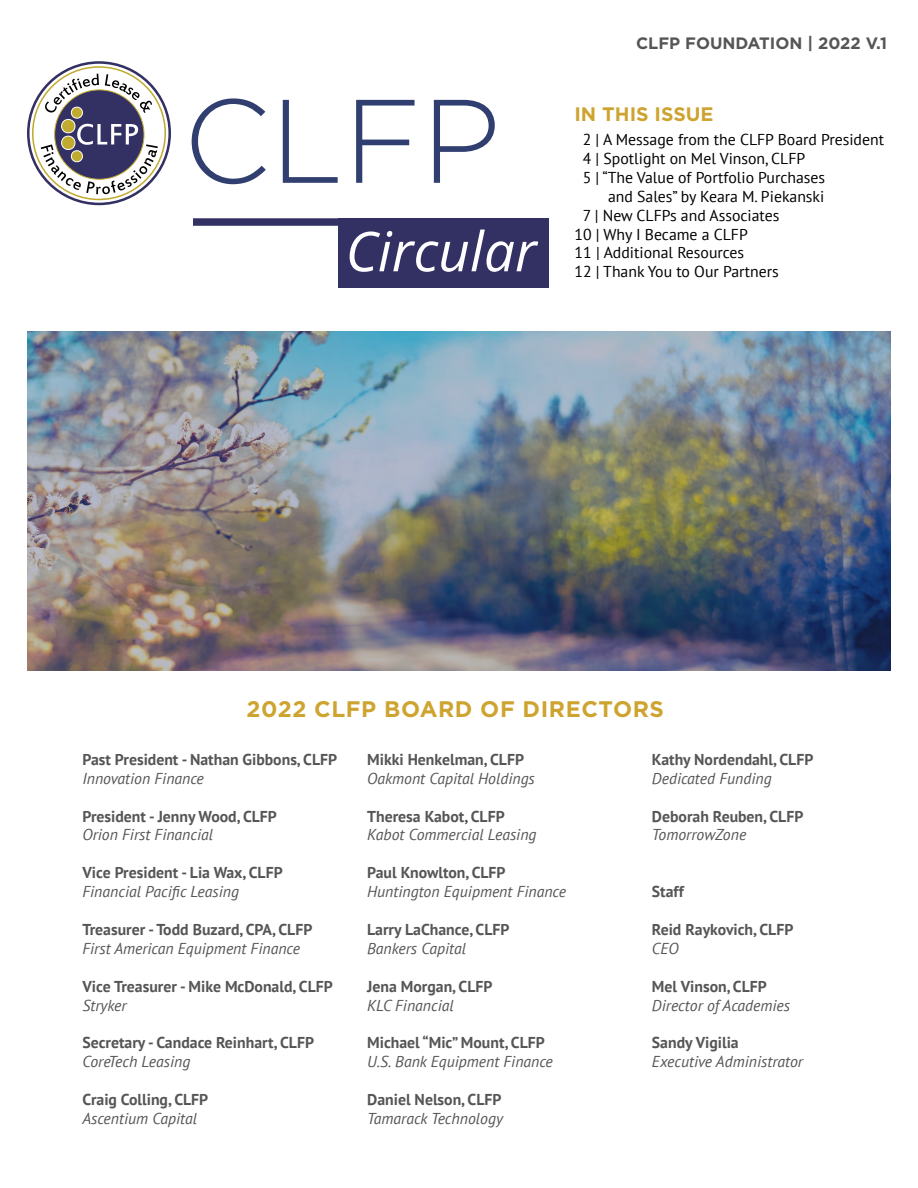
<style>
.page{position:relative;width:918px;height:1188px;background:#fff}
.page>*{position:absolute;margin:0;border:0;box-sizing:border-box;transform-origin:0 0}
.t1{font:300 118.5px "Gotham";color:#303f6f}
.t2{font:italic 54.9px "Open Sans";color:#fff}
.t3{font:700 22.5px "Gotham";letter-spacing:.025em;color:#cea430}
.t4{font:700 19.5px "Gotham";color:#cea430}
.t5{font:700 16.5px "Gotham";color:#555}
.t6{font:700 15.75px "PT Sans";color:#555}
.t7{font:italic 15.75px "PT Sans";color:#555}
.t8{font:15.75px "PT Sans";color:#000}
</style>
<div class="page">
<div style="left:339px;top:219px;width:210px;height:69px;background:#333064"></div>
<div style="left:193px;top:218px;width:356px;height:8px;background:#333064"></div>
<div style="left:27px;top:61px;width:144px;height:144px;border:3px solid #333064;border-radius:50%"></div>
<svg style="left:41px;top:74px;width:117px;height:120px"></svg>
<img style="left:27px;top:331px;width:864px;height:340px">
<h1 class="t1" style="left:183px;top:76px;width:319px">CLFP</h1>
<h2 class="t2" style="left:346px;top:214px;width:193px">Circular</h2>
<p class="t5" style="left:636px;top:33px;width:253px">CLFP FOUNDATION | 2022 V.1</p>
<p class="t4" style="left:574px;top:103px;width:141px">IN THIS ISSUE</p>
<p class="t8" style="left:583px;top:129px;width:303px">2 | A Message from the CLFP Board President</p>
<p class="t8" style="left:583px;top:148px;width:224px">4 | Spotlight on Mel Vinson, CLFP</p>
<p class="t8" style="left:583px;top:167px;width:244px">5 | “The Value of Portfolio Purchases</p>
<p class="t8" style="left:608px;top:186px;width:218px">and Sales” by Keara M. Piekanski</p>
<p class="t8" style="left:583px;top:205px;width:198px">7 | New CLFPs and Associates</p>
<p class="t8" style="left:574px;top:224px;width:175px">10 | Why I Became a CLFP</p>
<p class="t8" style="left:574px;top:243px;width:171px">11 | Additional Resources</p>
<p class="t8" style="left:574px;top:262px;width:206px">12 | Thank You to Our Partners</p>
<h3 class="t3" style="left:247px;top:696px;width:419px">2022 CLFP BOARD OF DIRECTORS</h3>
<p class="t6" style="left:82px;top:749px;width:256px">Past President - Nathan Gibbons, CLFP</p>
<p class="t7" style="left:82px;top:768px;width:123px">Innovation Finance</p>
<p class="t6" style="left:82px;top:806px;width:196px">President - Jenny Wood, CLFP</p>
<p class="t7" style="left:82px;top:825px;width:132px">Orion First Financial</p>
<p class="t6" style="left:82px;top:862px;width:202px">Vice President - Lia Wax, CLFP</p>
<p class="t7" style="left:82px;top:881px;width:158px">Financial Pacific Leasing</p>
<p class="t6" style="left:82px;top:919px;width:231px">Treasurer - Todd Buzard, CPA, CLFP</p>
<p class="t7" style="left:82px;top:938px;width:219px">First American Equipment Finance</p>
<p class="t6" style="left:82px;top:976px;width:252px">Vice Treasurer - Mike McDonald, CLFP</p>
<p class="t7" style="left:82px;top:995px;width:46px">Stryker</p>
<p class="t6" style="left:82px;top:1032px;width:233px">Secretary - Candace Reinhart, CLFP</p>
<p class="t7" style="left:82px;top:1052px;width:109px">CoreTech Leasing</p>
<p class="t6" style="left:82px;top:1089px;width:127px">Craig Colling, CLFP</p>
<p class="t7" style="left:82px;top:1108px;width:116px">Ascentium Capital</p>
<p class="t6" style="left:367px;top:749px;width:158px">Mikki Henkelman, CLFP</p>
<p class="t7" style="left:367px;top:768px;width:169px">Oakmont Capital Holdings</p>
<p class="t6" style="left:367px;top:806px;width:139px">Theresa Kabot, CLFP</p>
<p class="t7" style="left:367px;top:825px;width:171px">Kabot Commercial Leasing</p>
<p class="t6" style="left:367px;top:862px;width:140px">Paul Knowlton, CLFP</p>
<p class="t7" style="left:367px;top:881px;width:200px">Huntington Equipment Finance</p>
<p class="t6" style="left:367px;top:919px;width:144px">Larry LaChance, CLFP</p>
<p class="t7" style="left:367px;top:938px;width:100px">Bankers Capital</p>
<p class="t6" style="left:367px;top:976px;width:127px">Jena Morgan, CLFP</p>
<p class="t7" style="left:367px;top:995px;width:88px">KLC Financial</p>
<p class="t6" style="left:367px;top:1032px;width:179px">Michael “Mic” Mount, CLFP</p>
<p class="t7" style="left:367px;top:1052px;width:187px">U.S. Bank Equipment Finance</p>
<p class="t6" style="left:367px;top:1089px;width:136px">Daniel Nelson, CLFP</p>
<p class="t7" style="left:367px;top:1108px;width:137px">Tamarack Technology</p>
<p class="t6" style="left:652px;top:749px;width:163px">Kathy Nordendahl, CLFP</p>
<p class="t7" style="left:652px;top:768px;width:121px">Dedicated Funding</p>
<p class="t6" style="left:652px;top:806px;width:153px">Deborah Reuben, CLFP</p>
<p class="t7" style="left:652px;top:825px;width:96px">TomorrowZone</p>
<p class="t6" style="left:652px;top:881px;width:33px">Staff</p>
<p class="t6" style="left:652px;top:919px;width:143px">Reid Raykovich, CLFP</p>
<p class="t7" style="left:652px;top:938px;width:28px">CEO</p>
<p class="t6" style="left:652px;top:976px;width:116px">Mel Vinson, CLFP</p>
<p class="t7" style="left:652px;top:995px;width:140px">Director of Academies</p>
<p class="t6" style="left:652px;top:1032px;width:88px">Sandy Vigilia</p>
<p class="t7" style="left:652px;top:1052px;width:153px">Executive Administrator</p>
</div>
